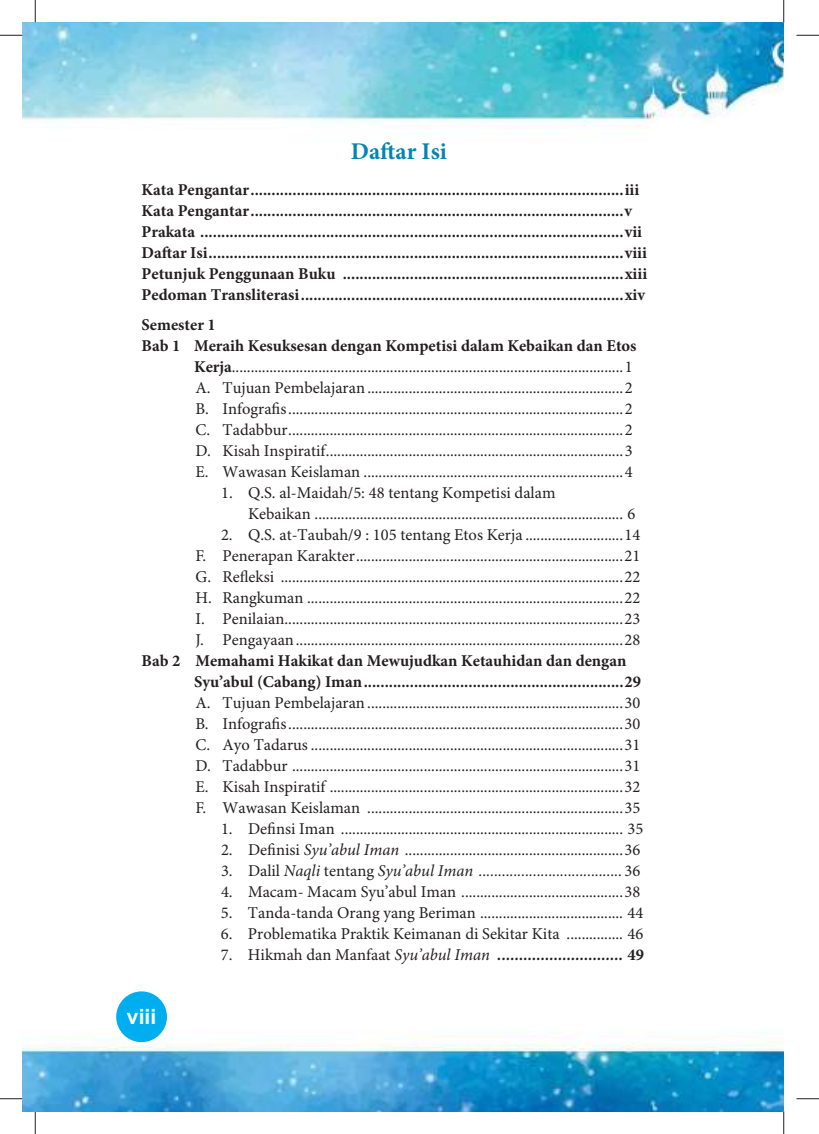
<style>
.page{position:relative;width:819px;height:1134px;background:#fff}
.page>*{position:absolute;margin:0;border:0;box-sizing:border-box;transform-origin:0 0}
.t1{font:700 24px "Minion Pro";color:#0085b4}
.t2{font:700 21px "Arial";color:#fff}
.t3{font:16.5px/21px "Minion Pro";color:#231f20;text-align:justify}
.t4{font:700 16.5px/21px "Minion Pro";color:#231f20}
.t5{font:italic 16.5px "Minion Pro";color:#231f20}
.t6{font:italic 700 16.5px "Minion Pro";color:#231f20}
.s1{font-weight:700}
.s2{font-style:italic}
.s3{font-style:normal}
.s4{font-weight:400;font-style:normal}
.s5{font-weight:400}
</style>
<div class="page">
<img style="left:22px;top:22px;width:762px;height:1089px">
<div style="left:115px;top:989px;width:53px;height:54px;background:#00aeef;border-radius:50%"></div>
<div style="left:113px;top:988px;width:57px;height:57px;border:3px solid #fff;border-radius:50%"></div>
<hr style="left:0;top:34px;width:23px;height:2px;background:#fff">
<hr style="left:0;top:1097px;width:23px;height:2px;background:#fff">
<hr style="left:34px;top:0;width:2px;height:23px;background:#fff">
<svg style="left:0;top:35px;width:23px;height:1px"></svg>
<svg style="left:796px;top:35px;width:23px;height:1px"></svg>
<svg style="left:0;top:1098px;width:23px;height:1px"></svg>
<svg style="left:796px;top:1098px;width:23px;height:1px"></svg>
<svg style="left:35px;top:0;width:1px;height:23px"></svg>
<svg style="left:35px;top:1111px;width:1px;height:23px"></svg>
<svg style="left:783px;top:0;width:1px;height:23px"></svg>
<svg style="left:783px;top:1111px;width:1px;height:23px"></svg>
<h1 class="t1" style="left:351px;top:142px;width:98px">Daftar Isi</h1>
<p class="t4" style="left:142px;top:181px;width:507px">Kata Pengantar .........................................................................................iii Kata Pengantar .........................................................................................v Prakata .....................................................................................................vii Daftar Isi ...................................................................................................viii Petunjuk Penggunaan Buku ...................................................................xiii Pedoman Transliterasi .............................................................................xiv</p>
<p class="t4" style="left:142px;top:315px;width:76px">Semester 1</p>
<p class="t4" style="left:142px;top:336px;width:496px">Bab 1 Meraih Kesuksesan dengan Kompetisi dalam Kebaikan dan Etos</p>
<p class="t3" style="left:194px;top:356px;width:440px"><span class="s1">Kerja</span>........................................................................................................1</p>
<p class="t3" style="left:196px;top:377px;width:438px">A. Tujuan Pembelajaran ....................................................................2</p>
<p class="t3" style="left:196px;top:398px;width:438px">B. Infografis .........................................................................................2</p>
<p class="t3" style="left:196px;top:419px;width:438px">C. Tadabbur .........................................................................................2</p>
<p class="t3" style="left:196px;top:440px;width:438px">D. Kisah Inspiratif ...............................................................................3</p>
<p class="t3" style="left:196px;top:461px;width:438px">E. Wawasan Keislaman .....................................................................4</p>
<p class="t3" style="left:248px;top:482px;width:389px;text-indent:-27px">1. Q.S. al-Maidah/5: 48 tentang Kompetisi dalam<br>Kebaikan .................................................................................. 6</p>
<p class="t3" style="left:196px;top:524px;width:446px;text-indent:26px">2. Q.S. at-Taubah/9 : 105 tentang Etos Kerja ..........................14<br>F. Penerapan Karakter .......................................................................21<br>G. Refleksi ...........................................................................................22<br>H. Rangkuman ....................................................................................22<br>I. Penilaian ..........................................................................................23<br>J. Pengayaan .......................................................................................28</p>
<p class="t4" style="left:194px;top:651px;width:449px;text-indent:-53px">Bab 2 Memahami Hakikat dan Mewujudkan Ketauhidan dan dengan<br>Syu’abul (Cabang) Iman ..............................................................29</p>
<p class="t3" style="left:196px;top:692px;width:446px">A. Tujuan Pembelajaran ....................................................................30<br>B. Infografis .........................................................................................30<br>C. Ayo Tadarus ...................................................................................31<br>D. Tadabbur ........................................................................................31<br>E. Kisah Inspiratif ..............................................................................32<br>F. Wawasan Keislaman ....................................................................35</p>
<p class="t3" style="left:221px;top:818px;width:424px">1. Definsi Iman ........................................................................... 35</p>
<p class="t3" style="left:221px;top:839px;width:421px">2. Definisi <span class="s2">Syu’abul Iman</span> ..........................................................36</p>
<p class="t5" style="left:221px;top:864px;width:421px"><span class="s3">3. Dalil</span> Naqli <span class="s3">tentang</span> Syu’abul Iman ..................................... <span class="s3">36</span></p>
<p class="t3" style="left:221px;top:882px;width:421px">4. Macam- Macam Syu’abul Iman ...........................................38</p>
<p class="t3" style="left:221px;top:903px;width:424px">5. Tanda-tanda Orang yang Beriman ...................................... 44</p>
<p class="t3" style="left:221px;top:924px;width:424px">6. Problematika Praktik Keimanan di Sekitar Kita ............... 46</p>
<p class="t6" style="left:221px;top:948px;width:424px"><span class="s4">7. Hikmah dan Manfaat</span> <span class="s5">Syu’abul Iman</span> ............................. <span class="s3">49</span></p>
<p class="t2" style="left:127px;top:1004px;width:31px">viii</p>
</div>
